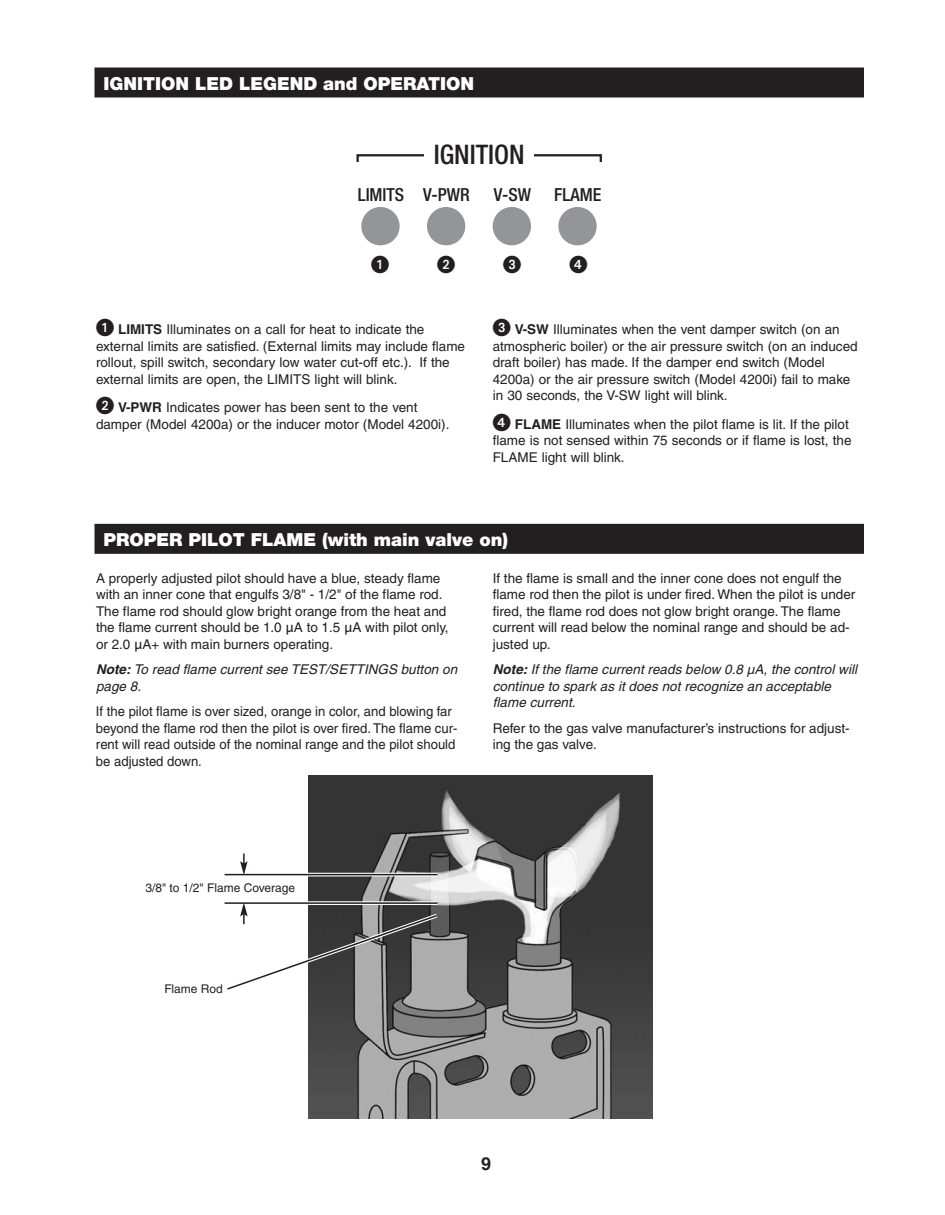
<style>
.page{position:relative;width:945px;height:1215px;background:#fff}
.page>*{position:absolute;margin:0;border:0;box-sizing:border-box;transform-origin:0 0}
.t1{font:500 condensed 27px "Helvetica Neue";color:#231f20}
.t2{font:900 18px "Helvetica Neue";color:#fff}
.t3{font:500 condensed 18px "Helvetica Neue";color:#231f20}
.t4{font:700 18px "Helvetica";color:#231f20}
.t5{font:18px "European Pi One";color:#231f20}
.t6{font:13.5px/16.5px "Helvetica";color:#231f20}
.t7{font:italic 13.5px/16.5px "Helvetica";letter-spacing:.005em;color:#231f20}
.t8{font:12px "Helvetica";color:#231f20}
.s1{font-weight:700}
.s2{font-family:"European Pi One";font-size:18px}
.s3{font-family:"Lucida Grande"}
</style>
<div class="page">
<div style="left:357px;top:154px;width:245px;height:26px;border:2px solid #231f20"></div>
<div style="left:94px;top:68px;width:770px;height:30px;background:#231f20"></div>
<div style="left:94px;top:524px;width:770px;height:30px;background:#231f20"></div>
<img style="left:309px;top:775px;width:343px;height:344px">
<hr style="left:225px;top:873px;width:213px;height:3px;background:#fff">
<hr style="left:225px;top:874px;width:213px;height:1px;background:#231f20">
<svg style="left:308px;top:901px;width:130px;height:1px"></svg>
<hr style="left:225px;top:902px;width:213px;height:2px;background:#231f20">
<svg style="left:224px;top:903px;width:218px;height:91px"></svg>
<svg style="left:240px;top:854px;width:8px;height:20px"></svg>
<div style="left:361px;top:207px;width:39px;height:38px;background:#939598;border-radius:50%"></div>
<div style="left:427px;top:207px;width:38px;height:38px;background:#939598;border-radius:50%"></div>
<div style="left:493px;top:207px;width:38px;height:38px;background:#939598;border-radius:50%"></div>
<div style="left:558px;top:207px;width:39px;height:38px;background:#939598;border-radius:50%"></div>
<div style="left:343px;top:163px;width:272px;height:20px;background:#fff"></div>
<div style="left:424px;top:145px;width:110px;height:24px;background:#fff"></div>
<h2 class="t2" style="left:104px;top:77px;width:372px">IGNITION LED LEGEND and OPERATION</h2>
<h1 class="t1" style="left:434px;top:145px;width:92px">IGNITION</h1>
<h2 class="t3" style="left:358px;top:188px;width:114px">LIMITS V-PWR</h2>
<h2 class="t3" style="left:494px;top:188px;width:39px">V-SW</h2>
<h2 class="t3" style="left:554px;top:188px;width:49px">FLAME</h2>
<h2 class="t5" style="left:437px;top:251px;width:19px">-</h2>
<p class="t6" style="left:96px;top:322px;width:371px;text-indent:22px"><span class="s1">LIMITS</span> Illuminates on a call for heat to indicate the external limits are satisfied. (External limits may include flame rollout, spill switch, secondary low water cut-off etc.). If the external limits are open, the LIMITS light will blink.</p>
<p class="t6" style="left:96px;top:400px;width:355px"><span class="s2">-</span> <span class="s1">V-PWR</span> Indicates power has been sent to the vent damper (Model 4200a) or the inducer motor (Model 4200i).</p>
<p class="t6" style="left:493px;top:322px;width:366px;text-indent:22px"><span class="s1">V-SW</span> Illuminates when the vent damper switch (on an atmospheric boiler) or the air pressure switch (on an induced draft boiler) has made. If the damper end switch (Model 4200a) or the air pressure switch (Model 4200i) fail to make in 30 seconds, the V-SW light will blink.</p>
<p class="t6" style="left:493px;top:417px;width:360px;text-indent:22px"><span class="s1">FLAME</span> Illuminates when the pilot flame is lit. If the pilot flame is not sensed within 75 seconds or if flame is lost, the<br>FLAME light will blink.</p>
<h2 class="t2" style="left:104px;top:533px;width:406px">PROPER PILOT FLAME (with main valve on)</h2>
<p class="t6" style="left:96px;top:571px;width:354px">A properly adjusted pilot should have a blue, steady flame with an inner cone that engulfs 3/8" - 1/2" of the flame rod.<br>The flame rod should glow bright orange from the heat and the flame current should be 1.0 <span class="s3">μ</span>A to 1.5 <span class="s3">μ</span>A with pilot only, or 2.0 <span class="s3">μ</span>A+ with main burners operating.</p>
<p class="t7" style="left:96px;top:662px;width:363px"><span class="s1">Note:</span> To read flame current see TEST/SETTINGS button on page 8.</p>
<p class="t6" style="left:96px;top:704px;width:363px">If the pilot flame is over sized, orange in color, and blowing far beyond the flame rod then the pilot is over fired. The flame cur&shy;rent will read outside of the nominal range and the pilot should be adjusted down.</p>
<p class="t6" style="left:493px;top:571px;width:364px">If the flame is small and the inner cone does not engulf the flame rod then the pilot is under fired. When the pilot is under fired, the flame rod does not glow bright orange. The flame current will read below the nominal range and should be ad&shy;justed up.</p>
<p class="t7" style="left:493px;top:662px;width:366px"><span class="s1">Note:</span> If the flame current reads below 0.8 µA, the control will continue to spark as it does not recognize an acceptable flame current.</p>
<p class="t6" style="left:493px;top:721px;width:359px">Refer to the gas valve manufacturer’s instructions for adjust&shy;ing the gas valve.</p>
<p class="t8" style="left:145px;top:884px;width:151px">3/8" to 1/2" Flame Coverage</p>
<p class="t8" style="left:164px;top:984px;width:60px">Flame Rod</p>
<h2 class="t4" style="left:481px;top:1157px;width:12px">9</h2>
</div>
